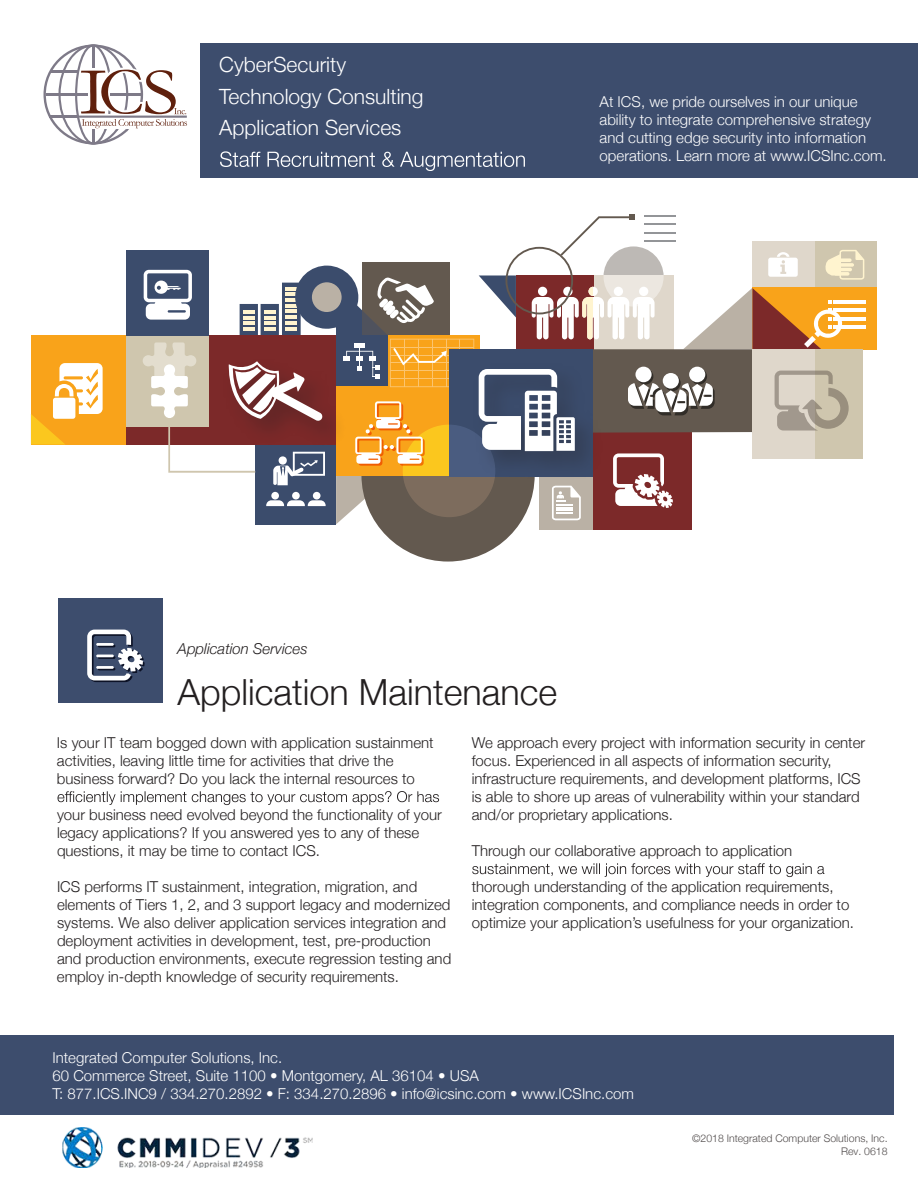
<style>
.page{position:relative;width:918px;height:1188px;background:#fff}
.page>*{position:absolute;margin:0;border:0;box-sizing:border-box;transform-origin:0 0}
.t1{font:300 36px "Helvetica Neue";color:#231f20}
.t2{font:300 21px/31.5px "Helvetica Neue";color:#fff}
.t3{font:300 15px/18px "Helvetica Neue";color:#231f20}
.t4{font:300 15px/18px "Helvetica Neue";color:#fff}
.t5{font:italic 300 15px "Helvetica Neue";color:#231f20}
.t6{font:300 10.5px/12.6px "Helvetica Neue";color:#504b4b;text-align:right}
</style>
<div class="page">
<div style="left:200px;top:44px;width:718px;height:134px;background:#3d4d6d"></div>
<div style="left:815px;top:241px;width:62px;height:63px;background:#cfc6ae"></div>
<div style="left:31px;top:335px;width:204px;height:110px;background:#f9a31a"></div>
<div style="left:753px;top:287px;width:124px;height:62px;background:#f9a31a"></div>
<div style="left:127px;top:335px;width:82px;height:91px;background:#cfc6ae"></div>
<div style="left:127px;top:250px;width:82px;height:85px;background:#3b4c6c"></div>
<div style="left:592px;top:431px;width:99px;height:99px;background:#7c2929"></div>
<div style="left:539px;top:476px;width:54px;height:54px;background:#bab1a5"></div>
<div style="left:361px;top:388px;width:174px;height:174px;background:#63594f;border-radius:50%"></div>
<hr style="left:834px;top:300px;width:32px;height:4px;background:#fff">
<hr style="left:834px;top:309px;width:32px;height:3px;background:#fff">
<hr style="left:834px;top:317px;width:32px;height:3px;background:#fff">
<hr style="left:834px;top:325px;width:32px;height:3px;background:#fff">
<svg style="left:31px;top:363px;width:72px;height:82px"></svg>
<div style="left:53px;top:398px;width:22px;height:21px;background:#fff;border-radius:3px"></div>
<svg style="left:143px;top:214px;width:721px;height:310px"></svg>
<svg style="left:220px;top:151px;width:305px;height:20px"></svg>
<div style="left:0;top:1035px;width:894px;height:79px;background:#3d4d6d"></div>
<svg style="left:58px;top:791px;width:381px;height:14px"></svg>
<svg style="left:472px;top:863px;width:352px;height:14px"></svg>
<div style="left:59px;top:598px;width:104px;height:105px;background:#3d4d6d"></div>
<svg style="left:87px;top:630px;width:58px;height:52px"></svg>
<svg style="left:44px;top:44px;width:143px;height:101px"></svg>
<img style="left:62px;top:1127px;width:251px;height:40px">
<h2 class="t2" style="left:219px;top:47px;width:206px">CyberSecurity<br>Technology Consulting<br>Application Services</h2>
<p class="t4" style="left:600px;top:92px;width:289px">At ICS, we pride ourselves in our unique ability to integrate comprehensive strategy and cutting edge security into information operations. Learn more at www.ICSInc.com.</p>
<p class="t5" style="left:178px;top:636px;width:132px">Application Services</p>
<h1 class="t1" style="left:178px;top:663px;width:381px">Application Maintenance</h1>
<p class="t3" style="left:57px;top:733px;width:378px">Is your IT team bogged down with application sustainment activities, leaving little time for activities that drive the business forward? Do you lack the internal resources to</p>
<p class="t3" style="left:57px;top:805px;width:386px">your business need evolved beyond the functionality of your legacy applications? If you answered yes to any of these questions, it may be time to contact ICS.</p>
<p class="t3" style="left:57px;top:877px;width:396px">ICS performs IT sustainment, integration, migration, and elements of Tiers 1, 2, and 3 support legacy and modernized systems. We also deliver application services integration and deployment activities in development, test, pre-production and production environments, execute regression testing and employ in-depth knowledge of security requirements.</p>
<p class="t3" style="left:472px;top:733px;width:395px">We approach every project with information security in center focus. Experienced in all aspects of information security, infrastructure requirements, and development platforms, ICS is able to shore up areas of vulnerability within your standard and/or proprietary applications.</p>
<p class="t3" style="left:472px;top:841px;width:322px">Through our collaborative approach to application</p>
<p class="t3" style="left:472px;top:877px;width:384px">thorough understanding of the application requirements, integration components, and compliance needs in order to optimize your application’s usefulness for your organization.</p>
<p class="t4" style="left:52px;top:1048px;width:583px">Integrated Computer Solutions, Inc.<br>60 Commerce Street, Suite 1100 • Montgomery, AL 36104 • USA<br>T: 877.ICS.INC9 / 334.270.2892 • F: 334.270.2896 • info@icsinc.com • www.ICSInc.com</p>
<p class="t6" style="left:692px;top:1132px;width:197px">©2018 Integrated Computer Solutions, Inc.<br>Rev. 0618</p>
</div>
